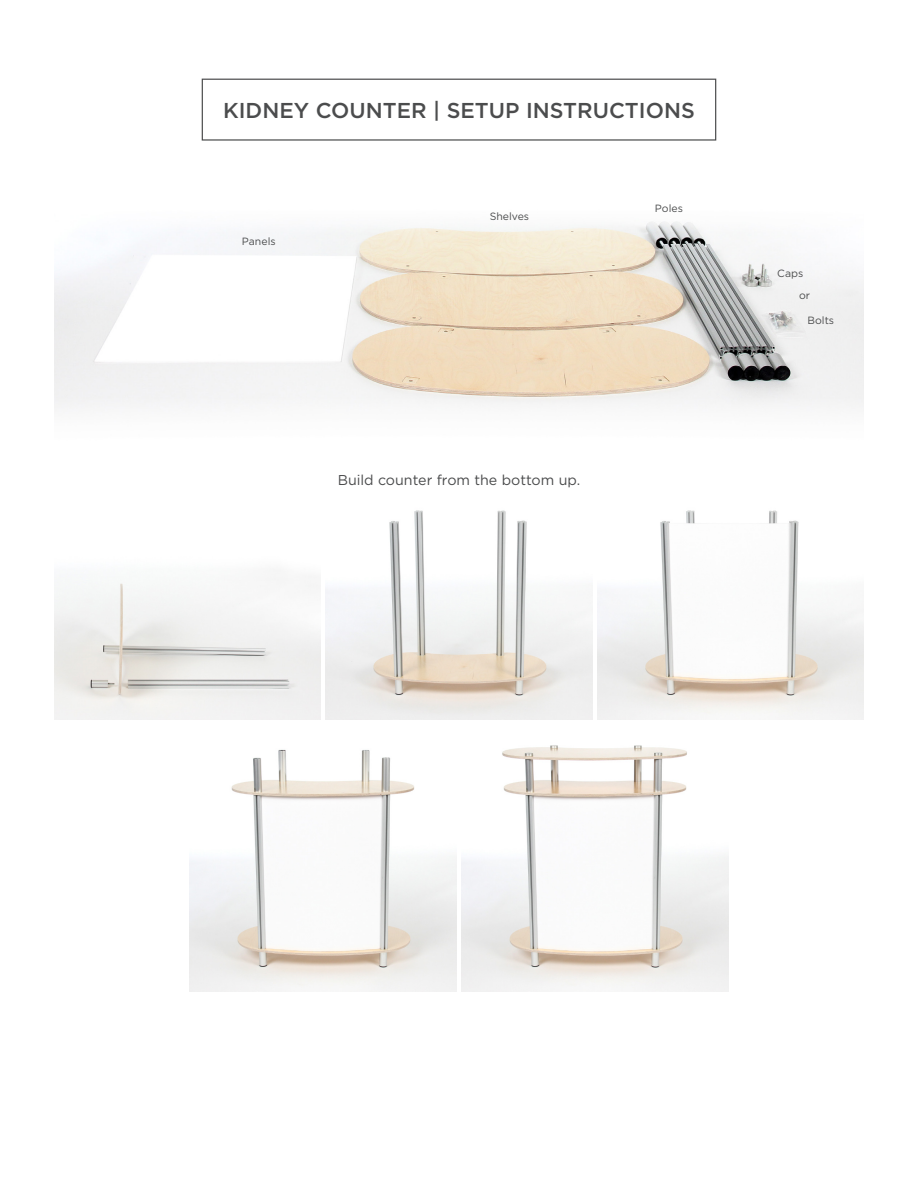
<style>
.page{position:relative;width:918px;height:1188px;background:#fff}
.page>*{position:absolute;margin:0;border:0;box-sizing:border-box;transform-origin:0 0}
.t1{font:500 21.45px "Gotham";color:#4b4c4d}
.t2{font:14.25px "Gotham";color:#4b4c4d}
.t3{font:10.5px "Gotham";color:#4b4c4d}
</style>
<div class="page">
<img style="left:54px;top:221px;width:810px;height:188px">
<img style="left:54px;top:578px;width:266px;height:142px">
<img style="left:326px;top:510px;width:266px;height:210px">
<img style="left:598px;top:510px;width:266px;height:210px">
<img style="left:190px;top:749px;width:266px;height:243px">
<img style="left:462px;top:745px;width:266px;height:247px">
<div style="left:202px;top:79px;width:514px;height:62px;border:1px solid #4b4c4d"></div>
<p class="t1" style="left:223px;top:98px;width:473px">KIDNEY COUNTER | SETUP INSTRUCTIONS</p>
<p class="t3" style="left:242px;top:235px;width:35px">Panels</p>
<p class="t3" style="left:490px;top:211px;width:41px">Shelves</p>
<p class="t3" style="left:655px;top:202px;width:29px">Poles</p>
<p class="t2" style="left:338px;top:472px;width:244px">Build counter from the bottom up.</p>
<p class="t3" style="left:777px;top:267px;width:28px">Caps</p>
<p class="t3" style="left:799px;top:290px;width:13px">or</p>
<p class="t3" style="left:808px;top:314px;width:28px">Bolts</p>
</div>
